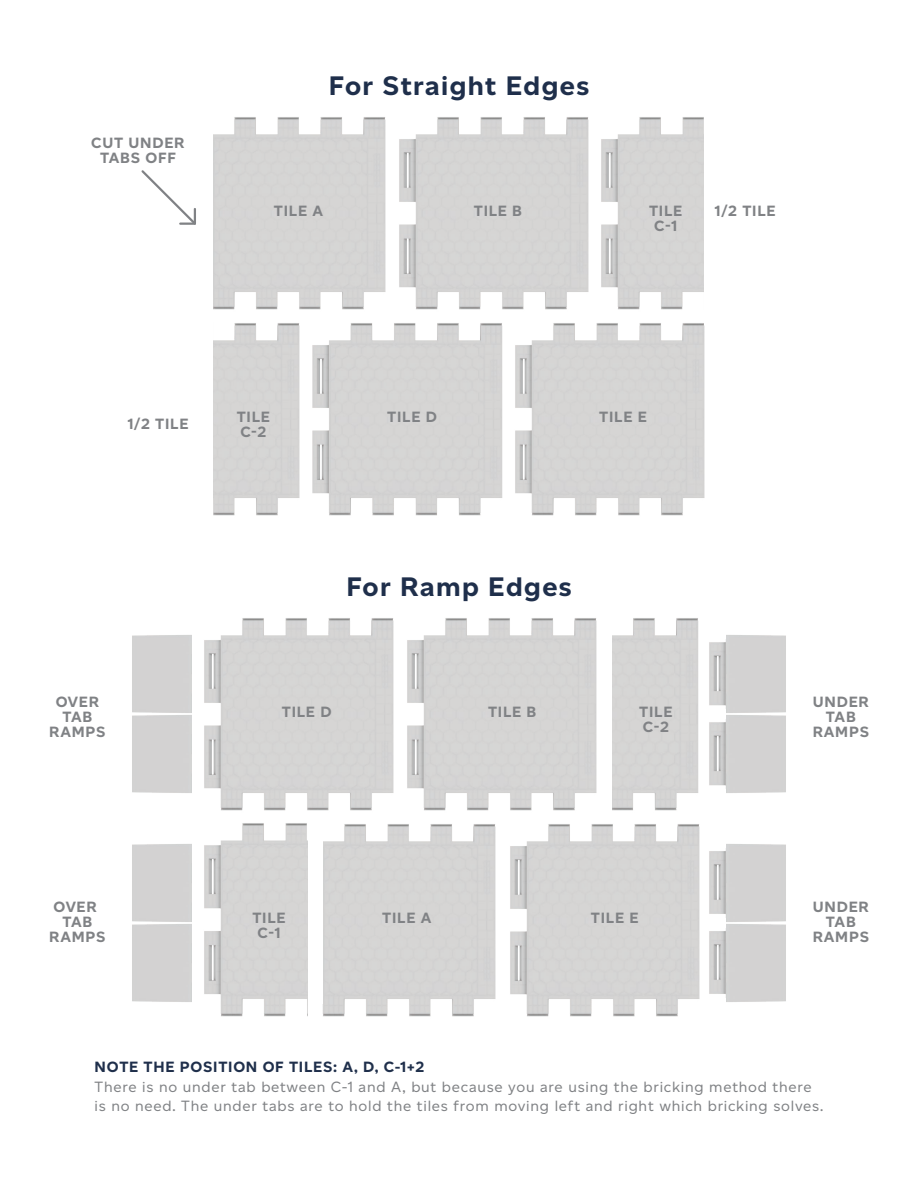
<style>
.page{position:relative;width:918px;height:1188px;background:#fff}
.page>*{position:absolute;margin:0;border:0;box-sizing:border-box;transform-origin:0 0}
.t1{font:700 27px "Altform";letter-spacing:.05em;color:#1f2f4b}
.t2{font:15px/19.5px "Altform";letter-spacing:.05em;color:#808285}
.t3{font:700 15px/15px "Altform";letter-spacing:.05em;color:#808285;text-align:center}
.t4{font:700 15px "Altform";letter-spacing:.05em;color:#1f2f4b}
</style>
<div class="page">
<img style="left:213px;top:323px;width:53px;height:193px">
<img style="left:213px;top:117px;width:139px;height:193px">
<img style="left:352px;top:117px;width:203px;height:193px">
<img style="left:266px;top:323px;width:202px;height:193px">
<img style="left:468px;top:323px;width:237px;height:193px">
<img style="left:555px;top:117px;width:149px;height:193px">
<div style="left:704px;top:107px;width:10px;height:218px;background:#fff"></div>
<svg style="left:141px;top:170px;width:55px;height:55px"></svg>
<div style="left:132px;top:693px;width:60px;height:100px;background:#d3d2d2"></div>
<div style="left:132px;top:901px;width:60px;height:101px;background:#d3d2d2"></div>
<div style="left:726px;top:693px;width:60px;height:100px;background:#d3d2d2"></div>
<img style="left:722px;top:641px;width:4px;height:65px">
<img style="left:722px;top:721px;width:4px;height:65px">
<img style="left:307px;top:824px;width:156px;height:193px">
<div style="left:299px;top:840px;width:23px;height:163px;background:#fff"></div>
<img style="left:642px;top:618px;width:80px;height:193px">
<img style="left:204px;top:618px;width:156px;height:193px">
<img style="left:360px;top:618px;width:282px;height:193px">
<img style="left:463px;top:824px;width:237px;height:193px">
<img style="left:204px;top:823px;width:103px;height:194px">
<div style="left:726px;top:901px;width:60px;height:101px;background:#d3d2d2"></div>
<img style="left:709px;top:850px;width:17px;height:65px">
<img style="left:709px;top:930px;width:17px;height:65px">
<p class="t3" style="left:91px;top:136px;width:95px">CUT UNDER<br>TABS OFF</p>
<h1 class="t1" style="left:329px;top:70px;width:262px">For Straight Edges</h1>
<p class="t3" style="left:274px;top:204px;width:51px">TILE A</p>
<p class="t3" style="left:474px;top:204px;width:50px">TILE B</p>
<p class="t3" style="left:649px;top:204px;width:35px">TILE<br>C-1</p>
<p class="t3" style="left:715px;top:204px;width:62px">1/2 TILE</p>
<p class="t3" style="left:128px;top:416px;width:62px">1/2 TILE</p>
<p class="t3" style="left:237px;top:409px;width:35px;text-align:left">TILE<br>C-2</p>
<p class="t3" style="left:387px;top:409px;width:51px">TILE D</p>
<p class="t3" style="left:599px;top:409px;width:49px">TILE E</p>
<p class="t3" style="left:49px;top:694px;width:58px">OVER<br>TAB<br>RAMPS</p>
<h1 class="t1" style="left:346px;top:571px;width:227px">For Ramp Edges</h1>
<p class="t3" style="left:282px;top:705px;width:51px">TILE D</p>
<p class="t3" style="left:488px;top:705px;width:50px">TILE B</p>
<p class="t3" style="left:639px;top:705px;width:35px;text-align:left">TILE<br>C-2</p>
<p class="t3" style="left:49px;top:900px;width:58px">OVER<br>TAB<br>RAMPS</p>
<p class="t3" style="left:252px;top:910px;width:35px">TILE<br>C-1</p>
<p class="t3" style="left:382px;top:910px;width:51px">TILE A</p>
<p class="t3" style="left:591px;top:910px;width:49px">TILE E</p>
<p class="t3" style="left:813px;top:694px;width:58px">UNDER<br>TAB<br>RAMPS</p>
<p class="t3" style="left:813px;top:900px;width:58px">UNDER<br>TAB<br>RAMPS</p>
<p class="t4" style="left:95px;top:1059px;width:331px">NOTE THE POSITION OF TILES: A, D, C-1+2</p>
<p class="t2" style="left:95px;top:1077px;width:730px">There is no under tab between C-1 and A, but because you are using the bricking method there is no need. The under tabs are to hold the tiles from moving left and right which bricking solves.</p>
</div>
